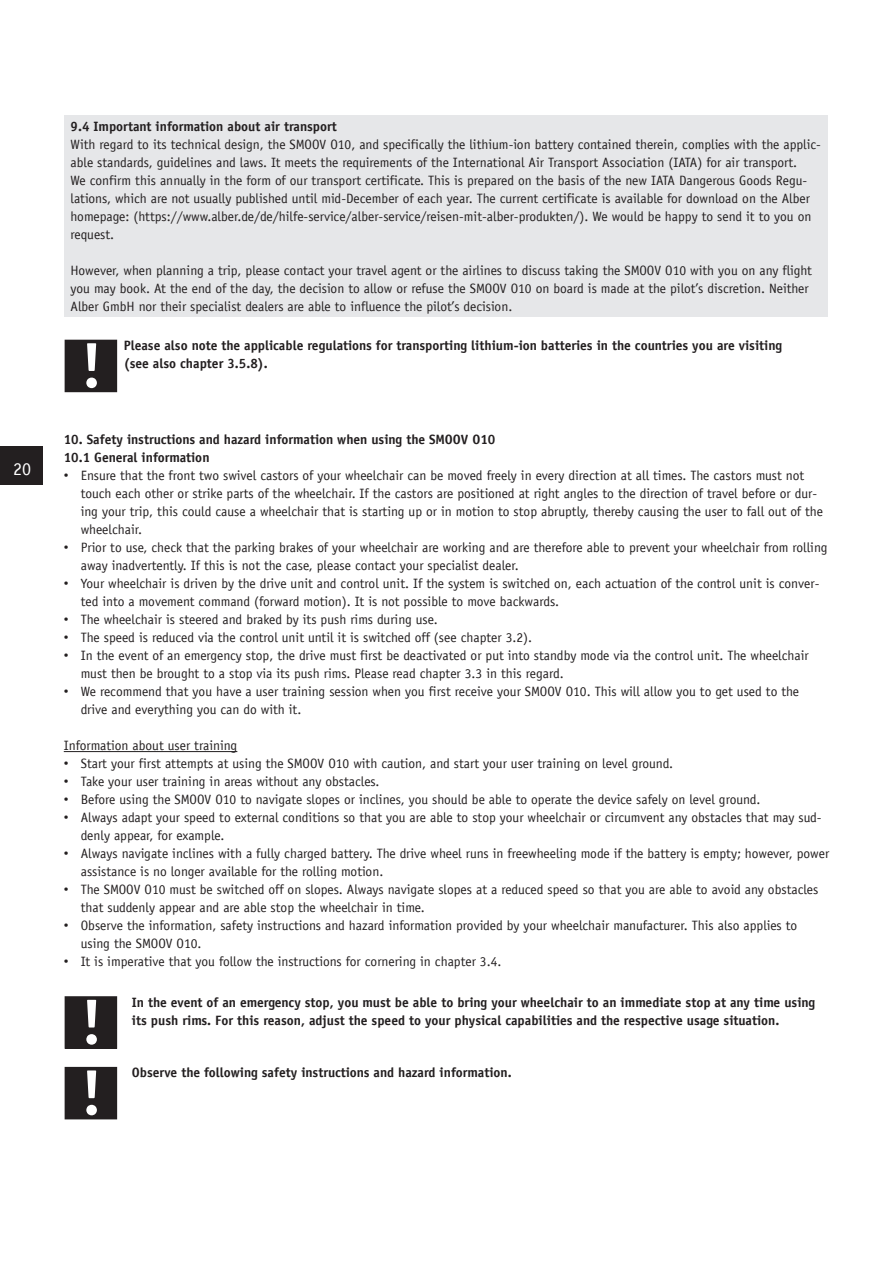
<style>
.page{position:relative;width:893px;height:1263px;background:#fff}
.page>*{position:absolute;margin:0;border:0;box-sizing:border-box;transform-origin:0 0}
.t1{font:18px "Officina Sans LT";color:#fff}
.t2{font:13.5px/18px "Officina Sans LT";color:#231f20}
.t3{font:700 13.5px/18px "Officina Sans LT";color:#231f20}
.s1{font-family:"Arial"}
</style>
<div class="page">
<div style="left:0;top:446px;width:43px;height:39px;background:#231f20"></div>
<hr style="left:64px;top:751px;width:173px;height:1px;background:#231f20">
<div style="left:65px;top:116px;width:763px;height:201px;background:#e6e7e9"></div>
<div style="left:65px;top:340px;width:51px;height:51px;background:#231f20"></div>
<div style="left:65px;top:340px;width:52px;height:52px;border:2px solid #231f20"></div>
<svg style="left:86px;top:343px;width:11px;height:45px"></svg>
<div style="left:65px;top:997px;width:51px;height:51px;background:#231f20"></div>
<div style="left:65px;top:996px;width:52px;height:53px;border:2px solid #231f20"></div>
<svg style="left:86px;top:1000px;width:11px;height:45px"></svg>
<div style="left:65px;top:1068px;width:51px;height:51px;background:#231f20"></div>
<div style="left:65px;top:1067px;width:52px;height:52px;border:2px solid #231f20"></div>
<svg style="left:86px;top:1070px;width:11px;height:45px"></svg>
<h1 class="t1" style="left:13px;top:458px;width:20px">20</h1>
<p class="t3" style="left:71px;top:118px;width:268px">9.4 Important information about air transport</p>
<p class="t2" style="left:71px;top:136px;width:752px">With regard to its technical design, the SMOOV O10, and specifically the lithium-ion battery contained therein, complies with the applic&shy;able standards, guidelines and laws. It meets the requirements of the International Air Transport Association (IATA) for air transport.<br>We confirm this annually in the form of our transport certificate. This is prepared on the basis of the new IATA Dangerous Goods Regu&shy;lations, which are not usually published until mid-December of each year. The current certificate is available for download on the Alber homepage: (https://www.alber.de/de/hilfe-service/alber-service/reisen-mit-alber-produkten/). We would be happy to send it to you on request.</p>
<p class="t2" style="left:71px;top:262px;width:743px">However, when planning a trip, please contact your travel agent or the airlines to discuss taking the SMOOV O10 with you on any flight you may book. At the end of the day, the decision to allow or refuse the SMOOV O10 on board is made at the pilot’s discretion. Neither<br>Alber GmbH nor their specialist dealers are able to influence the pilot’s decision.</p>
<p class="t3" style="left:124px;top:336px;width:660px">Please also note the applicable regulations for transporting lithium-ion batteries in the countries you are visiting (see also chapter 3.5.8).</p>
<p class="t3" style="left:64px;top:430px;width:433px">10. Safety instructions and hazard information when using the SMOOV O10<br>10.1 General information</p>
<p class="t2" style="left:81px;top:467px;width:744px;text-indent:-17px"><span class="s1">•</span> Ensure that the front two swivel castors of your wheelchair can be moved freely in every direction at all times. The castors must not touch each other or strike parts of the wheelchair. If the castors are positioned at right angles to the direction of travel before or dur&shy;ing your trip, this could cause a wheelchair that is starting up or in motion to stop abruptly, thereby causing the user to fall out of the wheelchair.</p>
<p class="t2" style="left:81px;top:539px;width:748px;text-indent:-17px"><span class="s1">•</span> Prior to use, check that the parking brakes of your wheelchair are working and are therefore able to prevent your wheelchair from rolling away inadvertently. If this is not the case, please contact your specialist dealer.</p>
<p class="t2" style="left:81px;top:575px;width:740px;text-indent:-17px"><span class="s1">•</span> Your wheelchair is driven by the drive unit and control unit. If the system is switched on, each actuation of the control unit is conver&shy;ted into a movement command (forward motion). It is not possible to move backwards.</p>
<p class="t2" style="left:64px;top:611px;width:375px"><span class="s1">•</span> The wheelchair is steered and braked by its push rims during use.</p>
<p class="t2" style="left:64px;top:629px;width:470px"><span class="s1">•</span> The speed is reduced via the control unit until it is switched off (see chapter 3.2).</p>
<p class="t2" style="left:81px;top:646px;width:729px;text-indent:-17px"><span class="s1">•</span> In the event of an emergency stop, the drive must first be deactivated or put into standby mode via the control unit. The wheelchair must then be brought to a stop via its push rims. Please read chapter 3.3 in this regard.</p>
<p class="t2" style="left:81px;top:682px;width:720px;text-indent:-17px"><span class="s1">•</span> We recommend that you have a user training session when you first receive your SMOOV O10. This will allow you to get used to the drive and everything you can do with it.</p>
<p class="t2" style="left:64px;top:736px;width:175px">Information about user training</p>
<p class="t2" style="left:64px;top:754px;width:611px"><span class="s1">•</span> Start your first attempts at using the SMOOV O10 with caution, and start your user training on level ground.</p>
<p class="t2" style="left:64px;top:772px;width:317px"><span class="s1">•</span> Take your user training in areas without any obstacles.</p>
<p class="t2" style="left:64px;top:790px;width:698px"><span class="s1">•</span> Before using the SMOOV O10 to navigate slopes or inclines, you should be able to operate the device safely on level ground.</p>
<p class="t2" style="left:81px;top:808px;width:742px;text-indent:-17px"><span class="s1">•</span> Always adapt your speed to external conditions so that you are able to stop your wheelchair or circumvent any obstacles that may sud&shy;denly appear, for example.</p>
<p class="t2" style="left:81px;top:844px;width:750px;text-indent:-17px"><span class="s1">•</span> Always navigate inclines with a fully charged battery. The drive wheel runs in freewheeling mode if the battery is empty; however, power assistance is no longer available for the rolling motion.</p>
<p class="t2" style="left:81px;top:880px;width:739px;text-indent:-17px"><span class="s1">•</span> The SMOOV O10 must be switched off on slopes. Always navigate slopes at a reduced speed so that you are able to avoid any obstacles that suddenly appear and are able stop the wheelchair in time.</p>
<p class="t2" style="left:81px;top:916px;width:718px;text-indent:-17px"><span class="s1">•</span> Observe the information, safety instructions and hazard information provided by your wheelchair manufacturer. This also applies to using the SMOOV O10.</p>
<p class="t2" style="left:64px;top:952px;width:439px"><span class="s1">•</span> It is imperative that you follow the instructions for cornering in chapter 3.4.</p>
<p class="t3" style="left:132px;top:993px;width:685px">In the event of an emergency stop, you must be able to bring your wheelchair to an immediate stop at any time using its push rims. For this reason, adjust the speed to your physical capabilities and the respective usage situation.</p>
<p class="t3" style="left:132px;top:1063px;width:381px">Observe the following safety instructions and hazard information.</p>
</div>
